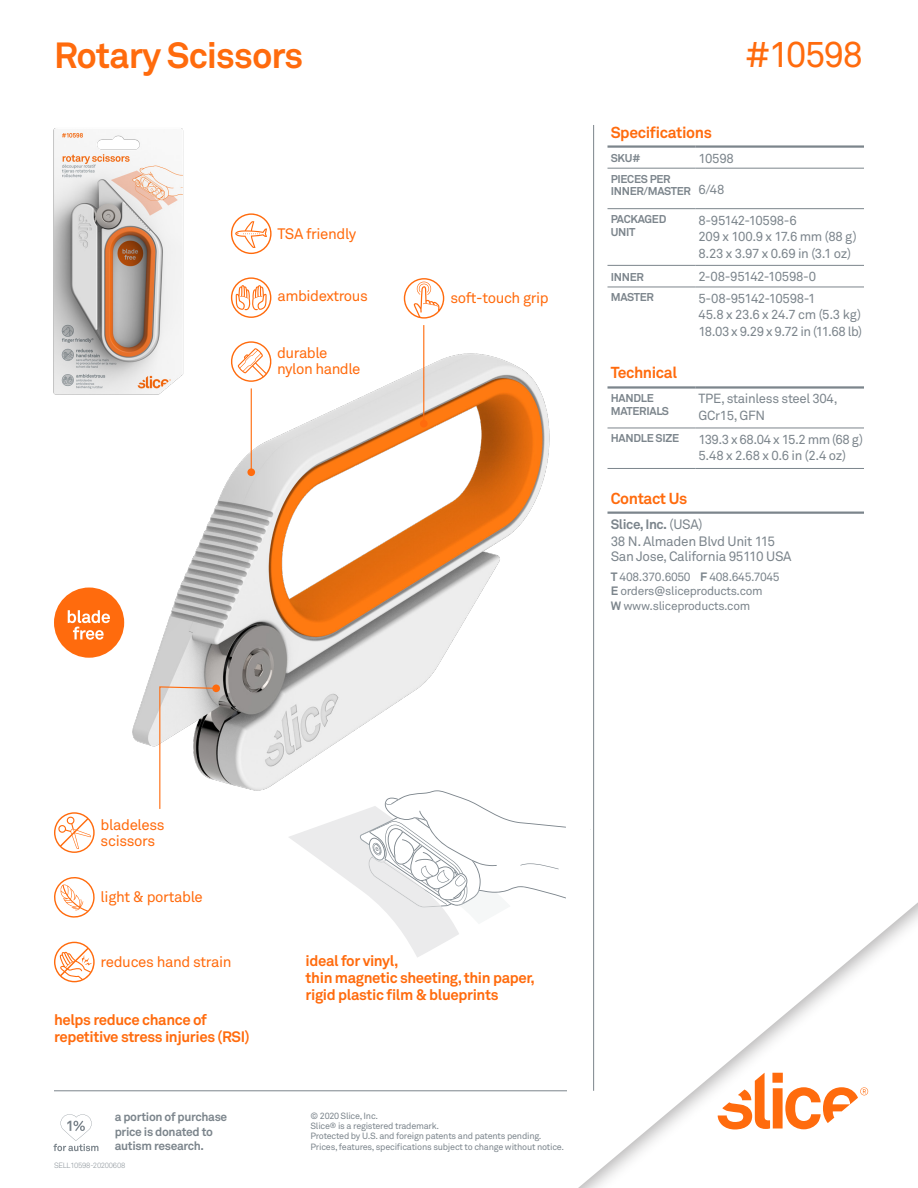
<style>
.page{position:relative;width:918px;height:1188px;background:#fff}
.page>*{position:absolute;margin:0;border:0;box-sizing:border-box;transform-origin:0 0}
.t1{font:700 36px "Akkurat";letter-spacing:-.025em;color:#ff6b0d}
.t2{font:36px "Akkurat";letter-spacing:-.035em;color:#ff6b0d}
.t3{font:700 15.75px "Akkurat";letter-spacing:-.025em;color:#ff6b0d}
.t4{font:700 15px/17.2px "Akkurat";letter-spacing:-.025em;color:#ff6b0d}
.callout{font:15px/16.5px "Akkurat";letter-spacing:-.025em;color:#ff6b0d}
.t5{font:13.5px/16.5px "Akkurat";letter-spacing:-.025em;color:#7c858c}
.t6{font:13.2px/16.5px "Akkurat";letter-spacing:-.025em;color:#7c858c}
.t7{font:12px "Akkurat";letter-spacing:-.025em;color:#7c858c}
.t8{font:700 12px/14.2px "Akkurat";letter-spacing:-.025em;color:#7c858c}
.t9{font:700 11.25px/12.8px "Akkurat";letter-spacing:-.025em;color:#7c858c}
.t10{font:9px/10.4px "Akkurat";letter-spacing:-.025em;color:#7c858c}
.t11{font:300 7.5px "Akkurat";letter-spacing:-.025em;color:#7c858c}
.s1{font-weight:700}
</style>
<div class="page">
<img style="left:122px;top:341px;width:428px;height:450px">
<hr style="left:608px;top:145px;width:87px;height:3px;background:#7c858c">
<hr style="left:695px;top:145px;width:169px;height:3px;background:#7c858c">
<hr style="left:608px;top:168px;width:87px;height:1px;background:#7c858c">
<hr style="left:695px;top:168px;width:169px;height:1px;background:#7c858c">
<hr style="left:608px;top:208px;width:87px;height:1px;background:#7c858c">
<hr style="left:695px;top:208px;width:169px;height:1px;background:#7c858c">
<hr style="left:608px;top:265px;width:87px;height:1px;background:#7c858c">
<hr style="left:695px;top:265px;width:169px;height:1px;background:#7c858c">
<hr style="left:608px;top:287px;width:87px;height:1px;background:#7c858c">
<hr style="left:695px;top:287px;width:169px;height:1px;background:#7c858c">
<hr style="left:608px;top:386px;width:87px;height:3px;background:#7c858c">
<hr style="left:695px;top:386px;width:169px;height:3px;background:#7c858c">
<hr style="left:608px;top:428px;width:87px;height:1px;background:#7c858c">
<hr style="left:695px;top:428px;width:169px;height:1px;background:#7c858c">
<hr style="left:608px;top:468px;width:87px;height:1px;background:#7c858c">
<hr style="left:695px;top:468px;width:169px;height:1px;background:#7c858c">
<hr style="left:608px;top:512px;width:256px;height:2px;background:#7c858c">
<hr style="left:593px;top:125px;width:1px;height:966px;background:#7c858c">
<svg style="left:53px;top:1114px;width:45px;height:37px"></svg>
<div style="left:465px;top:831px;width:453px;height:357px;background:#fff"></div>
<svg style="left:718px;top:1073px;width:150px;height:57px"></svg>
<img style="left:53px;top:128px;width:133px;height:269px">
<svg style="left:404px;top:278px;width:40px;height:41px"></svg>
<svg style="left:54px;top:877px;width:41px;height:41px"></svg>
<svg style="left:54px;top:812px;width:41px;height:41px"></svg>
<svg style="left:54px;top:942px;width:41px;height:40px"></svg>
<div style="left:54px;top:588px;width:70px;height:70px;background:#ff6b0d;border-radius:50%"></div>
<svg style="left:68px;top:610px;width:42px;height:30px"></svg>
<svg style="left:231px;top:213px;width:41px;height:41px"></svg>
<hr style="left:54px;top:1091px;width:513px;height:1px;background:#7c858c">
<hr style="left:423px;top:325px;width:1px;height:99px;background:#ff6b0d">
<div style="left:420px;top:420px;width:8px;height:8px;background:#ff6b0d;border-radius:50%"></div>
<hr style="left:251px;top:388px;width:1px;height:84px;background:#ff6b0d">
<div style="left:247px;top:468px;width:8px;height:8px;background:#ff6b0d;border-radius:50%"></div>
<svg style="left:159px;top:686px;width:58px;height:123px"></svg>
<div style="left:212px;top:684px;width:8px;height:8px;background:#ff6b0d;border-radius:50%"></div>
<svg style="left:231px;top:277px;width:40px;height:41px"></svg>
<svg style="left:229px;top:341px;width:44px;height:41px"></svg>
<svg style="left:288px;top:790px;width:278px;height:167px"></svg>
<p class="t1" style="left:54px;top:32px;width:251px">Rotary Scissors</p>
<p class="t2" style="left:744px;top:32px;width:120px">#10598</p>
<p class="callout" style="left:278px;top:225px;width:80px">TSA friendly</p>
<p class="callout" style="left:278px;top:287px;width:92px">ambidextrous</p>
<p class="callout" style="left:277px;top:344px;width:85px">durable nylon handle</p>
<p class="callout" style="left:450px;top:289px;width:100px">soft-touch grip</p>
<p class="t3" style="left:611px;top:122px;width:103px">Specifications</p>
<p class="t9" style="left:611px;top:152px;width:32px">SKU#</p>
<p class="t6" style="left:698px;top:150px;width:37px">10598</p>
<p class="t9" style="left:611px;top:172px;width:82px">PIECES PER<br>INNER/MASTER</p>
<p class="t6" style="left:698px;top:181px;width:28px">6/48</p>
<p class="t9" style="left:611px;top:213px;width:57px">PACKAGED<br>UNIT</p>
<p class="t6" style="left:698px;top:211px;width:100px">8-95142-10598-6</p>
<p class="t6" style="left:698px;top:228px;width:160px">209 x 100.9 x 17.6 mm (88 g)</p>
<p class="t6" style="left:698px;top:244px;width:154px">8.23 x 3.97 x 0.69 in (3.1 oz)</p>
<p class="t9" style="left:611px;top:270px;width:35px">INNER</p>
<p class="t6" style="left:698px;top:268px;width:119px">2-08-95142-10598-0</p>
<p class="t9" style="left:611px;top:291px;width:45px">MASTER</p>
<p class="t6" style="left:698px;top:290px;width:119px">5-08-95142-10598-1</p>
<p class="t6" style="left:698px;top:306px;width:164px">45.8 x 23.6 x 24.7 cm (5.3 kg)</p>
<p class="t6" style="left:698px;top:323px;width:165px">18.03 x 9.29 x 9.72 in (11.68 lb)</p>
<p class="t3" style="left:611px;top:363px;width:68px">Technical</p>
<p class="t9" style="left:611px;top:391px;width:60px">HANDLE<br>MATERIALS</p>
<p class="t6" style="left:698px;top:390px;width:141px">TPE, stainless steel 304,<br>GCr15, GFN</p>
<p class="t9" style="left:611px;top:432px;width:70px">HANDLE SIZE</p>
<p class="t6" style="left:698px;top:431px;width:166px">139.3 x 68.04 x 15.2 mm (68 g)<br>5.48 x 2.68 x 0.6 in (2.4 oz)</p>
<p class="t3" style="left:611px;top:488px;width:78px">Contact Us</p>
<p class="t5" style="left:611px;top:516px;width:166px"><span class="s1">Slice, Inc.</span> (USA)<br>38 N. Almaden Blvd Unit 115</p>
<p class="t5" style="left:611px;top:548px;width:182px">San Jose, California 95110 USA</p>
<p class="t7" style="left:611px;top:569px;width:170px"><span class="s1">T</span> 408.370.6050 <span class="s1">F</span> 408.645.7045</p>
<p class="t7" style="left:611px;top:583px;width:153px"><span class="s1">E</span> orders@sliceproducts.com</p>
<p class="t7" style="left:611px;top:598px;width:141px"><span class="s1">W</span> www.sliceproducts.com</p>
<p class="callout" style="left:101px;top:816px;width:66px">bladeless scissors</p>
<p class="callout" style="left:101px;top:888px;width:104px">light &amp; portable</p>
<p class="callout" style="left:101px;top:953px;width:133px">reduces hand strain</p>
<p class="t4" style="left:54px;top:1010px;width:197px">helps reduce chance of repetitive stress injuries (RSI)</p>
<p class="t4" style="left:306px;top:952px;width:231px">ideal for vinyl,<br>thin magnetic sheeting, thin paper, rigid plastic film &amp; blueprints</p>
<p class="t8" style="left:115px;top:1110px;width:114px">a portion of purchase price is donated to autism research.</p>
<p class="t10" style="left:310px;top:1110px;width:255px">© 2020 Slice, Inc.<br>Slice<sup>®</sup> is a registered trademark.<br>Protected by U.S. and foreign patents and patents pending.<br>Prices, features, specifications subject to change without notice.</p>
<p class="t11" style="left:54px;top:1161px;width:73px">SELL10598-20200608</p>
</div>
